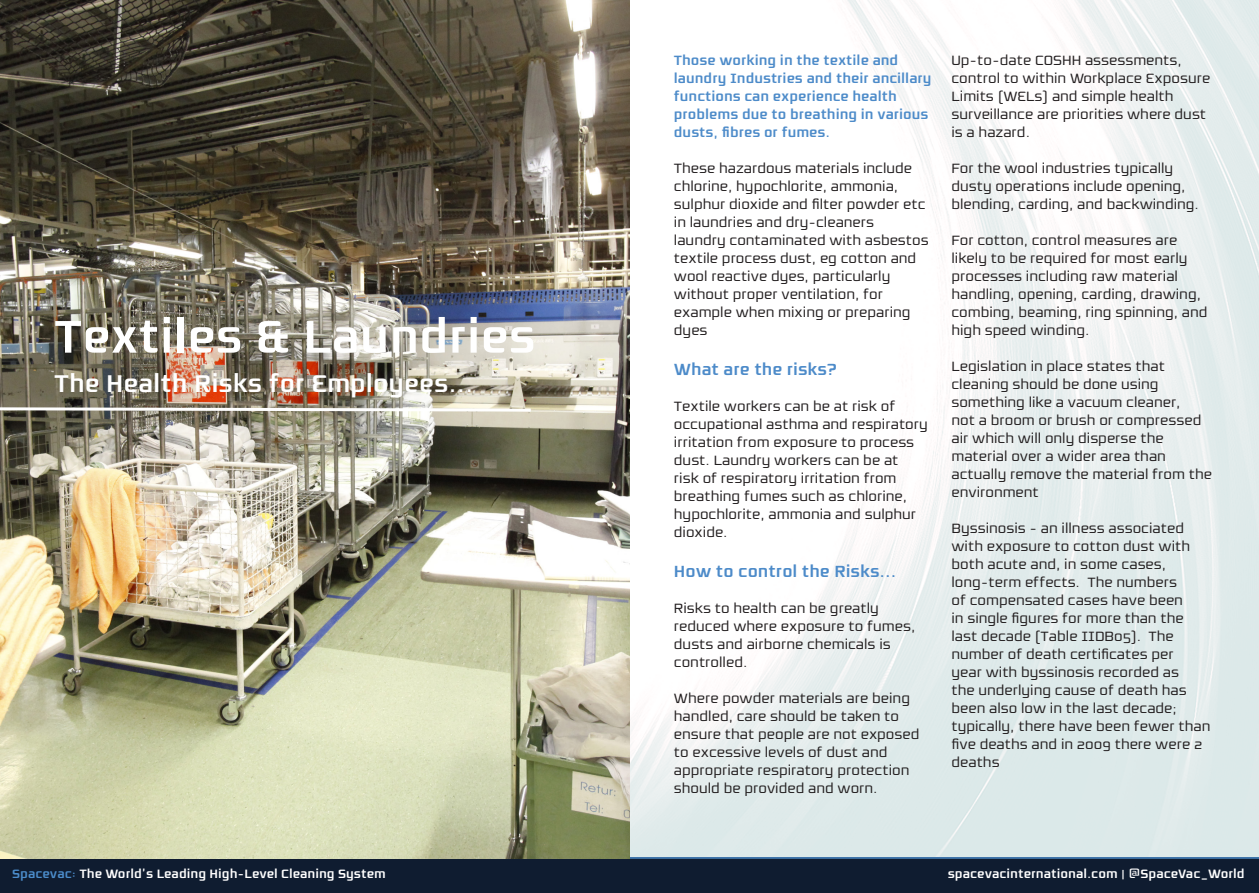
<style>
.page{position:relative;width:1259px;height:893px;background:#fff}
.page>*{position:absolute;margin:0;border:0;box-sizing:border-box;transform-origin:0 0}
.t1{font:700 51px "Resea";color:#fff}
.t2{font:700 27px "Resea";color:#fff}
.t3{font:700 18px "Resea";color:#4d8bc9}
.t4{font:15px/18px "Resea";color:#231f20}
.t5{font:700 15px/18px "Resea";color:#4d8bc9}
.t6{font:700 13.5px "Resea";color:#fff}
.s1{color:#4b8cca}
</style>
<div class="page">
<img style="left:629px;top:0;width:630px;height:857px">
<div style="left:0;top:857px;width:1259px;height:36px;background:#0f1c30"></div>
<img style="left:0;top:0;width:629px;height:859px">
<svg style="left:0;top:406px;width:534px;height:7px"></svg>
<p class="t1" style="left:54px;top:309px;width:483px">Textiles &amp; Laundries</p>
<p class="t2" style="left:54px;top:369px;width:421px">The Health Risks for Employees...</p>
<p class="t5" style="left:674px;top:51px;width:259px">Those working in the textile and laundry Industries and their ancillary functions can experience health problems due to breathing in various dusts, fibres or fumes.</p>
<p class="t4" style="left:674px;top:159px;width:240px">These hazardous materials include</p>
<p class="t4" style="left:674px;top:177px;width:253px">chlorine, hypochlorite, ammonia, sulphur dioxide and filter powder etc in laundries and dry-cleaners</p>
<p class="t4" style="left:674px;top:231px;width:256px">laundry contaminated with asbestos</p>
<p class="t4" style="left:674px;top:249px;width:244px">textile process dust, eg cotton and wool reactive dyes, particularly without proper ventilation, for example when mixing or preparing dyes</p>
<p class="t3" style="left:674px;top:360px;width:165px">What are the risks?</p>
<p class="t4" style="left:674px;top:397px;width:255px">Textile workers can be at risk of occupational asthma and respiratory irritation from exposure to process dust. Laundry workers can be at<br>risk of respiratory irritation from breathing fumes such as chlorine, hypochlorite, ammonia and sulphur dioxide.</p>
<p class="t3" style="left:674px;top:561px;width:224px">How to control the Risks...</p>
<p class="t4" style="left:674px;top:599px;width:243px">Risks to health can be greatly reduced where exposure to fumes, dusts and airborne chemicals is controlled.</p>
<p class="t4" style="left:674px;top:689px;width:247px">Where powder materials are being handled, care should be taken to ensure that people are not exposed to excessive levels of dust and appropriate respiratory protection should be provided and worn.</p>
<p class="t4" style="left:951px;top:51px;width:260px">Up-to-date COSHH assessments, control to within Workplace Exposure<br>Limits (WELs) and simple health surveillance are priorities where dust is a hazard.</p>
<p class="t4" style="left:951px;top:159px;width:249px">For the wool industries typically dusty operations include opening, blending, carding, and backwinding.</p>
<p class="t4" style="left:951px;top:231px;width:257px">For cotton, control measures are likely to be required for most early processes including raw material handling, opening, carding, drawing, combing, beaming, ring spinning, and high speed winding.</p>
<p class="t4" style="left:951px;top:357px;width:262px">Legislation in place states that cleaning should be done using something like a vacuum cleaner,<br>not a broom or brush or compressed air which will only disperse the material over a wider area than actually remove the material from the environment</p>
<p class="t4" style="left:951px;top:519px;width:260px">Byssinosis - an illness associated with exposure to cotton dust with both acute and, in some cases, long-term effects. The numbers<br>of compensated cases have been<br>in single figures for more than the last decade (Table IIDB05). The number of death certificates per<br>year with byssinosis recorded as<br>the underlying cause of death has been also low in the last decade; typically, there have been fewer than five deaths and in 2009 there were 2 deaths</p>
<p class="t6" style="left:12px;top:866px;width:375px"><span class="s1">Spacevac:</span> The World’s Leading High-Level Cleaning System</p>
<p class="t6" style="left:948px;top:866px;width:298px">spacevacinternational.com | @SpaceVac_World</p>
</div>
